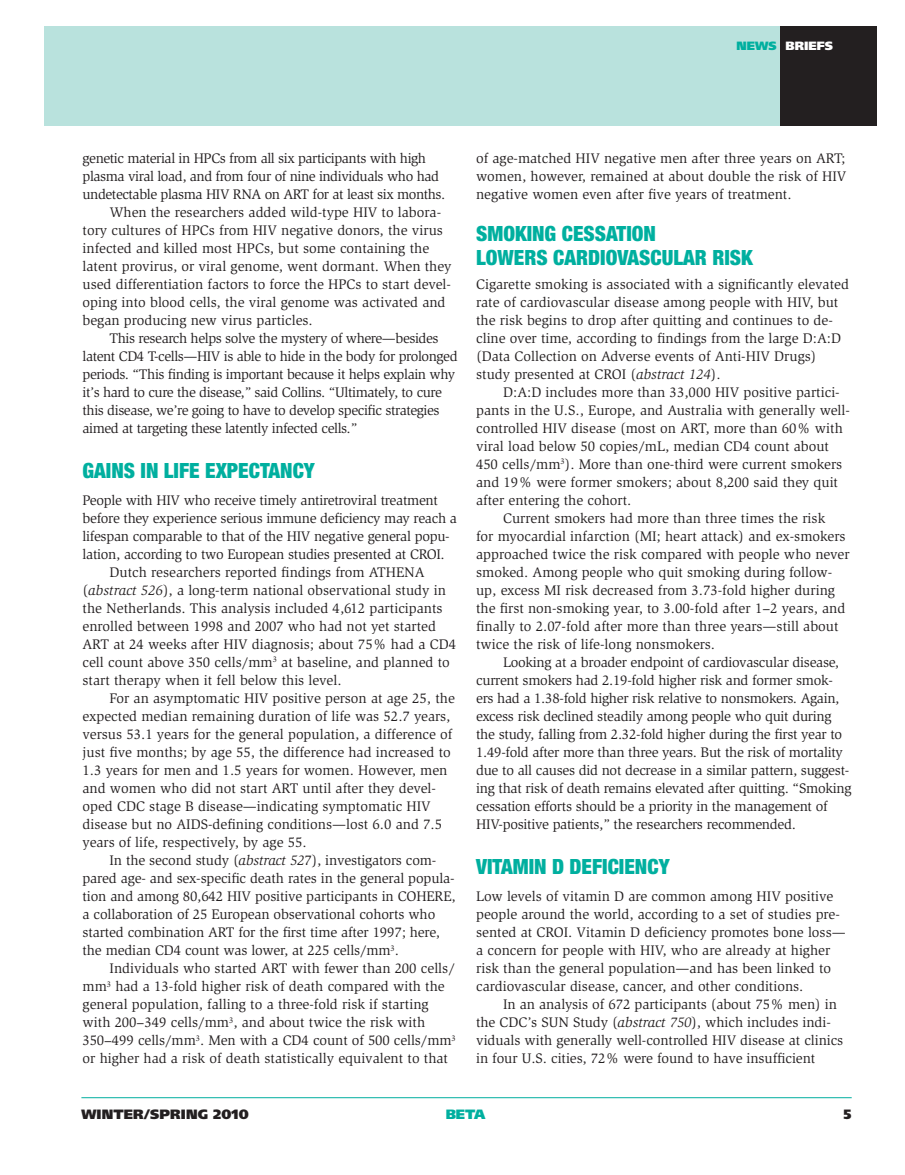
<style>
.page{position:relative;width:905px;height:1175px;background:#fff}
.page>*{position:absolute;margin:0;border:0;box-sizing:border-box;transform-origin:0 0}
.t1{font:900 condensed 21px/24px "Helvetica Neue";color:#00af9f}
.t2{font:14.25px/18px "Slimbach";color:#231f20}
.t3{font:14.25px "Slimbach";letter-spacing:-.02em;color:#231f20}
.t4{font:14.25px "Slimbach";letter-spacing:-.03em;color:#231f20}
.t5{font:900 13.5px "Frutiger";letter-spacing:.01em;color:#231f20}
.t6{font:900 13.5px "Frutiger";color:#00af9f}
.t7{font:900 12px "Frutiger";color:#fff}
.s1{color:#00af9f}
.s2{font-style:italic}
</style>
<div class="page">
<div style="left:44px;top:27px;width:736px;height:99px;background:#b9e2dd"></div>
<div style="left:780px;top:27px;width:96px;height:99px;background:#231f20"></div>
<hr style="left:81px;top:1097px;width:770px;height:1px;background:#00af9f">
<p class="t7" style="left:736px;top:38px;width:98px"><span class="s1">NEWS</span> BRIEFS</p>
<p class="t4" style="left:82px;top:150px;width:345px">genetic material in HPCs from all six participants with high</p>
<p class="t4" style="left:82px;top:168px;width:358px">plasma viral load, and from four of nine individuals who had</p>
<p class="t4" style="left:82px;top:186px;width:364px">undetectable plasma HIV RNA on ART for at least six months.</p>
<p class="t2" style="left:110px;top:203px;width:333px">When the researchers added wild-type HIV to labora-</p>
<p class="t2" style="left:82px;top:221px;width:362px">tory cultures of HPCs from HIV negative donors, the virus</p>
<p class="t2" style="left:82px;top:239px;width:348px">infected and killed most HPCs, but some containing the</p>
<p class="t2" style="left:82px;top:257px;width:370px">latent provirus, or viral genome, went dormant. When they</p>
<p class="t2" style="left:82px;top:275px;width:370px">used differentiation factors to force the HPCs to start devel-</p>
<p class="t2" style="left:82px;top:293px;width:364px">oping into blood cells, the viral genome was activated and</p>
<p class="t2" style="left:82px;top:311px;width:231px">began producing new virus particles.</p>
<p class="t4" style="left:110px;top:330px;width:330px">This research helps solve the mystery of where—besides</p>
<p class="t4" style="left:82px;top:348px;width:376px">latent CD4 T-cells—HIV is able to hide in the body for prolonged</p>
<p class="t4" style="left:82px;top:366px;width:374px">periods. “This finding is important because it helps explain why</p>
<p class="t4" style="left:82px;top:384px;width:361px">it’s hard to cure the disease,” said Collins. “Ultimately, to cure</p>
<p class="t4" style="left:82px;top:402px;width:358px">this disease, we’re going to have to develop specific strategies</p>
<p class="t4" style="left:82px;top:420px;width:276px">aimed at targeting these latently infected cells.”</p>
<h1 class="t1" style="left:82px;top:458px;width:233px">GAINS IN LIFE EXPECTANCY</h1>
<p class="t3" style="left:82px;top:492px;width:357px">People with HIV who receive timely antiretroviral treatment</p>
<p class="t3" style="left:82px;top:510px;width:376px">before they experience serious immune deficiency may reach a</p>
<p class="t3" style="left:82px;top:528px;width:369px">lifespan comparable to that of the HIV negative general popu-</p>
<p class="t3" style="left:82px;top:546px;width:364px">lation, according to two European studies presented at CROI.</p>
<p class="t2" style="left:110px;top:563px;width:316px">Dutch researchers reported findings from ATHENA</p>
<p class="t2" style="left:82px;top:581px;width:365px">(<span class="s2">abstract 526</span>), a long-term national observational study in</p>
<p class="t2" style="left:82px;top:599px;width:361px">the Netherlands. This analysis included 4,612 participants</p>
<p class="t2" style="left:82px;top:617px;width:355px">enrolled between 1998 and 2007 who had not yet started</p>
<p class="t2" style="left:82px;top:635px;width:375px">ART at 24 weeks after HIV diagnosis; about 75% had a CD4</p>
<p class="t2" style="left:82px;top:653px;width:369px">cell count above 350 cells/mm<sup>3</sup> at baseline, and planned to</p>
<p class="t2" style="left:83px;top:671px;width:260px">start therapy when it fell below this level.</p>
<p class="t2" style="left:110px;top:689px;width:347px">For an asymptomatic HIV positive person at age 25, the</p>
<p class="t2" style="left:83px;top:707px;width:369px">expected median remaining duration of life was 52.7 years,</p>
<p class="t2" style="left:83px;top:725px;width:371px">versus 53.1 years for the general population, a difference of</p>
<p class="t2" style="left:83px;top:743px;width:370px">just five months; by age 55, the difference had increased to</p>
<p class="t2" style="left:83px;top:761px;width:366px">1.3 years for men and 1.5 years for women. However, men</p>
<p class="t2" style="left:83px;top:779px;width:355px">and women who did not start ART until after they devel-</p>
<p class="t2" style="left:83px;top:797px;width:350px">oped CDC stage B disease—indicating symptomatic HIV</p>
<p class="t2" style="left:83px;top:815px;width:361px">disease but no AIDS-defining conditions—lost 6.0 and 7.5</p>
<p class="t2" style="left:83px;top:833px;width:226px">years of life, respectively, by age 55.</p>
<p class="t2" style="left:110px;top:851px;width:328px">In the second study (<span class="s2">abstract 52</span>7), investigators com-</p>
<p class="t2" style="left:83px;top:869px;width:373px">pared age- and sex-specific death rates in the general popula-</p>
<p class="t2" style="left:83px;top:887px;width:374px">tion and among 80,642 HIV positive participants in COHERE,</p>
<p class="t2" style="left:83px;top:905px;width:354px">a collaboration of 25 European observational cohorts who</p>
<p class="t2" style="left:83px;top:923px;width:359px">started combination ART for the first time after 1997; here,</p>
<p class="t2" style="left:83px;top:941px;width:318px">the median CD4 count was lower, at 225 cells/mm<sup>3</sup>.</p>
<p class="t2" style="left:110px;top:959px;width:347px">Individuals who started ART with fewer than 200 cells/</p>
<p class="t2" style="left:83px;top:977px;width:364px">mm<sup>3</sup> had a 13-fold higher risk of death compared with the</p>
<p class="t2" style="left:82px;top:995px;width:347px">general population, falling to a three-fold risk if starting</p>
<p class="t2" style="left:82px;top:1013px;width:344px">with 200 349 cells/mm<sup>3</sup>, and about twice the risk with</p>
<p class="t2" style="left:82px;top:1031px;width:375px">350 499 cells/mm<sup>3</sup>. Men with a CD4 count of 500 cells/mm<sup>3</sup></p>
<p class="t2" style="left:82px;top:1049px;width:367px">or higher had a risk of death statistically equivalent to that</p>
<p class="t2" style="left:476px;top:149px;width:371px;text-align:justify">of age-matched HIV negative men after three years on ART; women, however, remained at about double the risk of HIV negative women even after five years of treatment.</p>
<h1 class="t1" style="left:476px;top:221px;width:278px">SMOKING CESSATION<br>LOWERS CARDIOVASCULAR RISK</h1>
<p class="t2" style="left:476px;top:275px;width:374px">Cigarette smoking is associated with a significantly elevated rate of cardiovascular disease among people with HIV, but the risk begins to drop after quitting and continues to de&shy;cline over time, according to findings from the large D:A:D (Data Collection on Adverse events of Anti-HIV Drugs) study presented at CROI (<span class="s2">abstract 124</span>).</p>
<p class="t2" style="left:503px;top:383px;width:338px">D:A:D includes more than 33,000 HIV positive partici-</p>
<p class="t2" style="left:476px;top:401px;width:375px">pants in the U.S., Europe, and Australia with generally well-</p>
<p class="t2" style="left:476px;top:419px;width:368px">controlled HIV disease (most on ART, more than 60% with</p>
<p class="t2" style="left:476px;top:437px;width:354px">viral load below 50 copies/mL, median CD4 count about</p>
<p class="t2" style="left:476px;top:455px;width:367px">450 cells/mm<sup>3</sup>). More than one-third were current smokers</p>
<p class="t2" style="left:476px;top:473px;width:363px">and 19% were former smokers; about 8,200 said they quit</p>
<p class="t2" style="left:476px;top:491px;width:157px">after entering the cohort.</p>
<p class="t2" style="left:503px;top:509px;width:323px">Current smokers had more than three times the risk</p>
<p class="t2" style="left:476px;top:527px;width:371px">for myocardial infarction (MI; heart attack) and ex-smokers</p>
<p class="t2" style="left:476px;top:545px;width:375px">approached twice the risk compared with people who never</p>
<p class="t2" style="left:476px;top:563px;width:358px">smoked. Among people who quit smoking during follow-</p>
<p class="t2" style="left:476px;top:581px;width:360px">up, excess MI risk decreased from 3.73-fold higher during</p>
<p class="t2" style="left:476px;top:599px;width:371px">the first non-smoking year, to 3.00-fold after 1 2 years, and</p>
<p class="t2" style="left:476px;top:617px;width:364px">finally to 2.07-fold after more than three years—still about</p>
<p class="t2" style="left:476px;top:635px;width:240px">twice the risk of life-long nonsmokers.</p>
<p class="t3" style="left:503px;top:654px;width:337px">Looking at a broader endpoint of cardiovascular disease,</p>
<p class="t3" style="left:476px;top:672px;width:358px">current smokers had 2.19-fold higher risk and former smok-</p>
<p class="t3" style="left:476px;top:690px;width:365px">ers had a 1.38-fold higher risk relative to nonsmokers. Again,</p>
<p class="t3" style="left:476px;top:708px;width:357px">excess risk declined steadily among people who quit during</p>
<p class="t3" style="left:476px;top:726px;width:367px">the study, falling from 2.32-fold higher during the first year to</p>
<p class="t3" style="left:476px;top:744px;width:368px">1.49-fold after more than three years. But the risk of mortality</p>
<p class="t3" style="left:476px;top:762px;width:375px">due to all causes did not decrease in a similar pattern, suggest-</p>
<p class="t3" style="left:476px;top:780px;width:377px">ing that risk of death remains elevated after quitting. “Smoking</p>
<p class="t3" style="left:476px;top:798px;width:353px">cessation efforts should be a priority in the management of</p>
<p class="t3" style="left:476px;top:816px;width:321px">HIV-positive patients,” the researchers recommended.</p>
<h1 class="t1" style="left:476px;top:854px;width:194px">VITAMIN D DEFICIENCY</h1>
<p class="t2" style="left:476px;top:887px;width:371px">Low levels of vitamin D are common among HIV positive people around the world, according to a set of studies pre&shy;sented at CROI. Vitamin D deficiency promotes bone loss— a concern for people with HIV, who are already at higher risk than the general population—and has been linked to cardiovascular disease, cancer, and other conditions.</p>
<p class="t2" style="left:476px;top:995px;width:368px;text-indent:27px">In an analysis of 672 participants (about 75% men) in the CDC’s SUN Study (<span class="s2">abstract 750</span>), which includes indi&shy;viduals with generally well-controlled HIV disease at clinics in four U.S. cities, 72% were found to have insufficient</p>
<p class="t5" style="left:81px;top:1106px;width:169px">WINTER/SPRING 2010</p>
<p class="t6" style="left:446px;top:1106px;width:41px">BETA</p>
<p class="t5" style="left:843px;top:1106px;width:9px">5</p>
</div>
